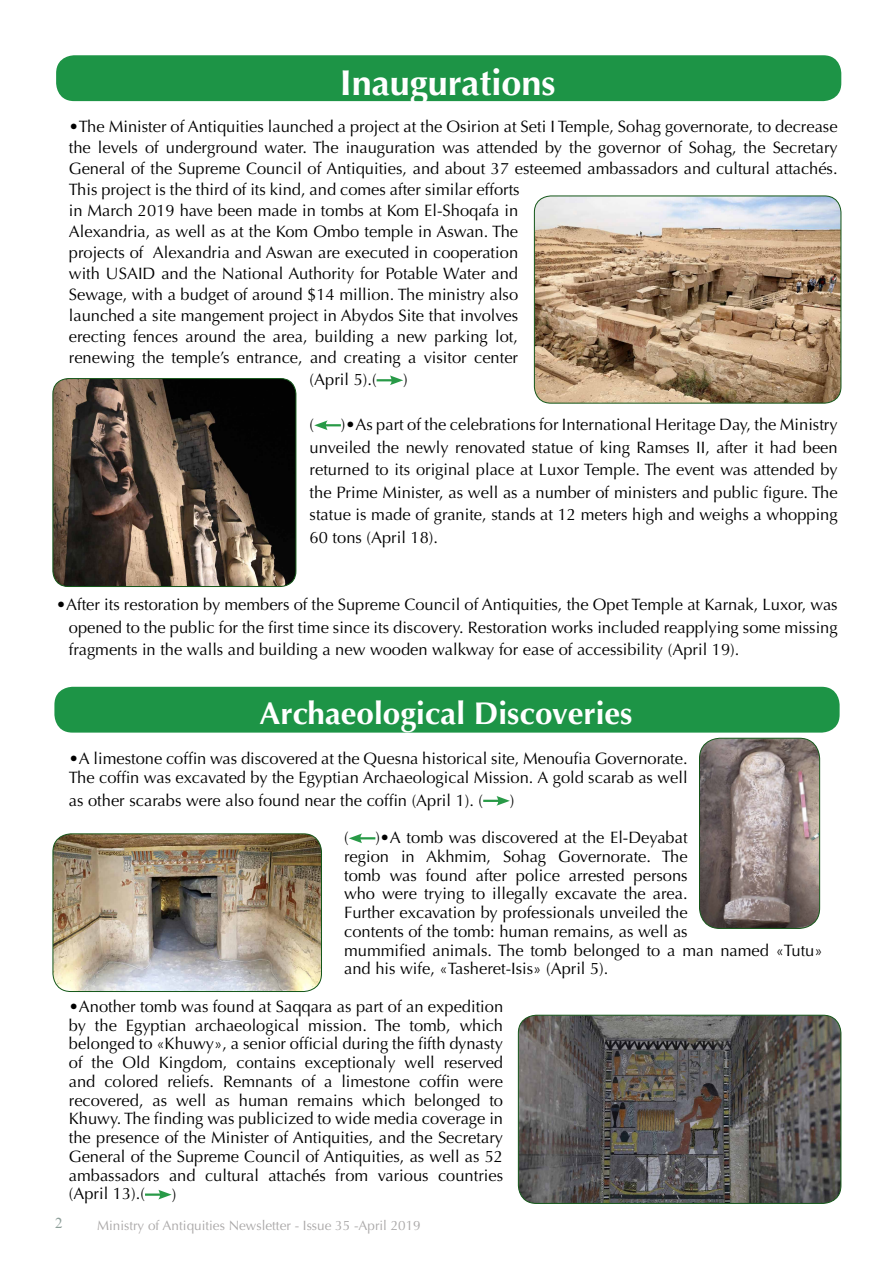
<style>
.page{position:relative;width:893px;height:1263px;background:#fff}
.page>*{position:absolute;margin:0;border:0;box-sizing:border-box;transform-origin:0 0}
.t1{font:700 36px "Optima";color:#fff}
.t2{font:700 31.5px "Optima";color:#fff}
.t3{font:16.5px/18.8px "Optima";color:#000}
.t4{font:15px "Times New Roman";color:#8c9d98}
.t5{font:13.5px "Optima";color:#aaa8a8}
</style>
<div class="page">
<img style="left:699px;top:738px;width:121px;height:190px">
<div style="left:699px;top:738px;width:121px;height:191px;border:1px solid #135718;border-radius:20px"></div>
<img style="left:53px;top:834px;width:268px;height:157px">
<div style="left:53px;top:833px;width:269px;height:159px;border:1px solid #135718;border-radius:18px"></div>
<img style="left:518px;top:1015px;width:323px;height:188px">
<div style="left:518px;top:1015px;width:323px;height:189px;border:1px solid #135718;border-radius:18px"></div>
<div style="left:54px;top:687px;width:786px;height:46px;background:#1d9446;border-radius:18px"></div>
<div style="left:56px;top:55px;width:785px;height:46px;background:#1d9446;border-radius:18px"></div>
<svg style="left:483px;top:796px;width:27px;height:10px"></svg>
<svg style="left:349px;top:833px;width:26px;height:10px"></svg>
<hr style="left:145px;top:1193px;width:17px;height:3px;background:#289a47">
<svg style="left:158px;top:1190px;width:14px;height:9px"></svg>
<svg style="left:377px;top:375px;width:26px;height:10px"></svg>
<svg style="left:314px;top:420px;width:27px;height:10px"></svg>
<img style="left:534px;top:196px;width:307px;height:207px">
<div style="left:534px;top:196px;width:307px;height:207px;border:1px solid #135718;border-radius:16px"></div>
<img style="left:53px;top:379px;width:243px;height:207px">
<div style="left:53px;top:378px;width:243px;height:209px;border:1px solid #135718;border-radius:15px"></div>
<h1 class="t1" style="left:340px;top:62px;width:217px">Inaugurations</h1>
<p class="t3" style="left:69px;top:116px;width:770px;line-height:21px;text-align:right">•The Minister of Antiquities launched a project at the Osirion at Seti I Temple, Sohag governorate to, decrease the levels of underground water. The inauguration was attended by the governor of Sohag, the Secretary<br>.ś</p>
<p class="t3" style="left:69px;top:159px;width:759px">General of the Supreme Council of Antiquities, and about 37 esteemed ambassadors and cultural attache</p>
<p class="t3" style="left:69px;top:180px;width:452px">This project is the third of its kind, and comes after similar efforts</p>
<p class="t3" style="left:69px;top:201px;width:451px">in March 2019 have been made in tombs at Kom El-Shoqafa in</p>
<p class="t3" style="left:69px;top:222px;width:451px">Alexandria, as well as at the Kom Ombo temple in Aswan. The</p>
<p class="t3" style="left:153px;top:243px;width:367px">Alexandria and Aswan are executed in cooperation</p>
<p class="t3" style="left:69px;top:243px;width:76px">projects of</p>
<p class="t3" style="left:69px;top:264px;width:451px">with USAID and the National Authority for Potable Water and</p>
<p class="t3" style="left:69px;top:285px;width:451px">Sewage, with a budget of around $14 million. The ministry also</p>
<p class="t3" style="left:69px;top:306px;width:451px">launched a site mangement project in Abydos Site that involves</p>
<p class="t3" style="left:495px;top:327px;width:24px">lot,</p>
<p class="t3" style="left:133px;top:327px;width:242px">fences around the area, building</p>
<p class="t3" style="left:435px;top:327px;width:55px">parking</p>
<p class="t3" style="left:69px;top:327px;width:58px">erecting</p>
<p class="t3" style="left:69px;top:348px;width:451px">renewing the temple s’ entrance, and creating a visitor center</p>
<p class="t3" style="left:403px;top:370px;width:6px">(</p>
<p class="t3" style="left:381px;top:327px;width:10px">a</p>
<p class="t3" style="left:397px;top:327px;width:32px">new</p>
<p class="t3" style="left:310px;top:370px;width:68px">(April ).(5</p>
<p class="t3" style="left:341px;top:415px;width:498px">)•As part of the celebrations for International Heritage Day, the Ministry</p>
<p class="t3" style="left:310px;top:414px;width:530px;line-height:22.5px">(<br>unveiled the newly renovated statue of king Ramses ,I I after it had been returned to its original place at Luxor Temple. The event was attended by the Prime Minister, as well as a number of ministers and public figure. The statue is made of granite, stands at 12 meters high and weighs a whopping 60 tons (April 18 .(</p>
<p class="t3" style="left:69px;top:594px;width:770px;line-height:22.5px;text-align:justify;text-indent:-13px">•After its restoration by members of the Supreme Council of Antiquities, the Opet Temple at Karnak, Luxor, was opened to the public for the first time since its discovery. Restoration works included reapplying some missing fragments in the walls and building a new wooden walkway for ease of accessibility (April 19 .(</p>
<h2 class="t2" style="left:259px;top:695px;width:374px">Archaeological Discoveries</h2>
<p class="t3" style="left:69px;top:750px;width:620px">•A limestone coffin was discovered at the Quesna historical site, Menoufia Governorate.<br>The coffin was excavated by the Egyptian Archaeological Mission A. gold scarab as well</p>
<p class="t3" style="left:510px;top:791px;width:6px">(</p>
<p class="t3" style="left:69px;top:791px;width:416px">as other scarabs were also found near the coffin (April ).(1</p>
<p class="t3" style="left:375px;top:828px;width:314px">)•A tomb was discovered at the El-Deyabat</p>
<p class="t3" style="left:344px;top:828px;width:6px">(</p>
<p class="t3" style="left:426px;top:847px;width:67px">Akhmim,</p>
<p class="t3" style="left:503px;top:847px;width:45px">Sohag</p>
<p class="t3" style="left:662px;top:847px;width:27px">The</p>
<p class="t3" style="left:344px;top:847px;width:46px">region</p>
<p class="t3" style="left:401px;top:847px;width:15px">in</p>
<p class="t3" style="left:558px;top:847px;width:94px">Governorate.</p>
<p class="t3" style="left:426px;top:866px;width:43px">found</p>
<p class="t3" style="left:476px;top:866px;width:33px">after</p>
<p class="t3" style="left:344px;top:866px;width:480px">tomb<br>who were trying to illegally excavate the area.<br>Further excavation by professionals unveiled the<br>contents of the tomb: human remains, as well as<br>mummified animals. The tomb belonged to a man named «Tutu« and his wife «, Tasheret-Isis» (April .(5</p>
<p class="t3" style="left:69px;top:997px;width:436px;text-align:right">•Another tomb was found at Saqqara as part of an expedition which</p>
<p class="t3" style="left:516px;top:866px;width:46px">police</p>
<p class="t3" style="left:569px;top:866px;width:57px">arrested</p>
<p class="t3" style="left:390px;top:866px;width:29px">was</p>
<p class="t3" style="left:634px;top:866px;width:56px">persons</p>
<p class="t3" style="left:69px;top:1016px;width:19px">by</p>
<p class="t3" style="left:69px;top:1035px;width:436px">belonged to «Khuwy a,» senior official during the fifth dynasty</p>
<p class="t3" style="left:444px;top:1053px;width:61px">reserved</p>
<p class="t3" style="left:95px;top:1016px;width:24px">the</p>
<p class="t3" style="left:195px;top:1016px;width:106px">archaeological</p>
<p class="t3" style="left:375px;top:1016px;width:27px">The</p>
<p class="t3" style="left:409px;top:1016px;width:43px">tomb,</p>
<p class="t3" style="left:126px;top:1016px;width:62px">Egyptian</p>
<p class="t3" style="left:308px;top:1016px;width:60px">mission.</p>
<p class="t3" style="left:69px;top:1053px;width:15px">of</p>
<p class="t3" style="left:92px;top:1053px;width:24px">the</p>
<p class="t3" style="left:122px;top:1053px;width:29px">Old</p>
<p class="t3" style="left:159px;top:1053px;width:70px">Kingdom,</p>
<p class="t3" style="left:305px;top:1053px;width:92px">exceptionaly</p>
<p class="t3" style="left:405px;top:1053px;width:32px">well</p>
<p class="t3" style="left:236px;top:1053px;width:61px">contains</p>
<p class="t3" style="left:167px;top:1072px;width:48px">reliefs.</p>
<p class="t3" style="left:302px;top:1072px;width:15px">of</p>
<p class="t3" style="left:419px;top:1072px;width:42px">coffin</p>
<p class="t3" style="left:69px;top:1072px;width:28px">and</p>
<p class="t3" style="left:104px;top:1072px;width:56px">colored</p>
<p class="t3" style="left:341px;top:1072px;width:70px">limestone</p>
<p class="t3" style="left:223px;top:1072px;width:71px">Remnants</p>
<p class="t3" style="left:324px;top:1072px;width:10px">a</p>
<p class="t3" style="left:468px;top:1072px;width:36px">were</p>
<p class="t3" style="left:69px;top:1091px;width:76px">recovered,</p>
<p class="t3" style="left:69px;top:1110px;width:436px">Khuwy. The finding was publicized to wide media coverage in</p>
<p class="t3" style="left:69px;top:1128px;width:436px">the presence of the Minister of Antiquities, and the Secretary</p>
<p class="t3" style="left:69px;top:1147px;width:436px">General of the Supreme Council of Antiquities, as well as 52</p>
<p class="t3" style="left:438px;top:1166px;width:67px">countries</p>
<p class="t3" style="left:176px;top:1091px;width:32px">well</p>
<p class="t3" style="left:239px;top:1091px;width:51px">human</p>
<p class="t3" style="left:362px;top:1091px;width:45px">which</p>
<p class="t3" style="left:414px;top:1091px;width:68px">belonged</p>
<p class="t3" style="left:297px;top:1091px;width:57px">remains</p>
<p class="t3" style="left:489px;top:1091px;width:15px">to</p>
<p class="t3" style="left:153px;top:1091px;width:16px">as</p>
<p class="t3" style="left:215px;top:1091px;width:16px">as</p>
<p class="t3" style="left:335px;top:1166px;width:35px">from</p>
<p class="t3" style="left:69px;top:1166px;width:92px">ambassadors</p>
<p class="t3" style="left:169px;top:1166px;width:28px">and</p>
<p class="t3" style="left:205px;top:1166px;width:55px">cultural</p>
<p class="t3" style="left:268px;top:1166px;width:53px">attache</p>
<p class="t3" style="left:311px;top:1166px;width:16px">ś</p>
<p class="t3" style="left:378px;top:1166px;width:52px">various</p>
<p class="t3" style="left:69px;top:1185px;width:78px">(April 1 3 ).(</p>
<p class="t3" style="left:172px;top:1185px;width:6px">(</p>
<p class="t4" style="left:55px;top:1213px;width:9px">2</p>
<p class="t5" style="left:97px;top:1217px;width:325px">Ministry of Antiquities Newsletter - Issue 35 -April 2019</p>
</div>
